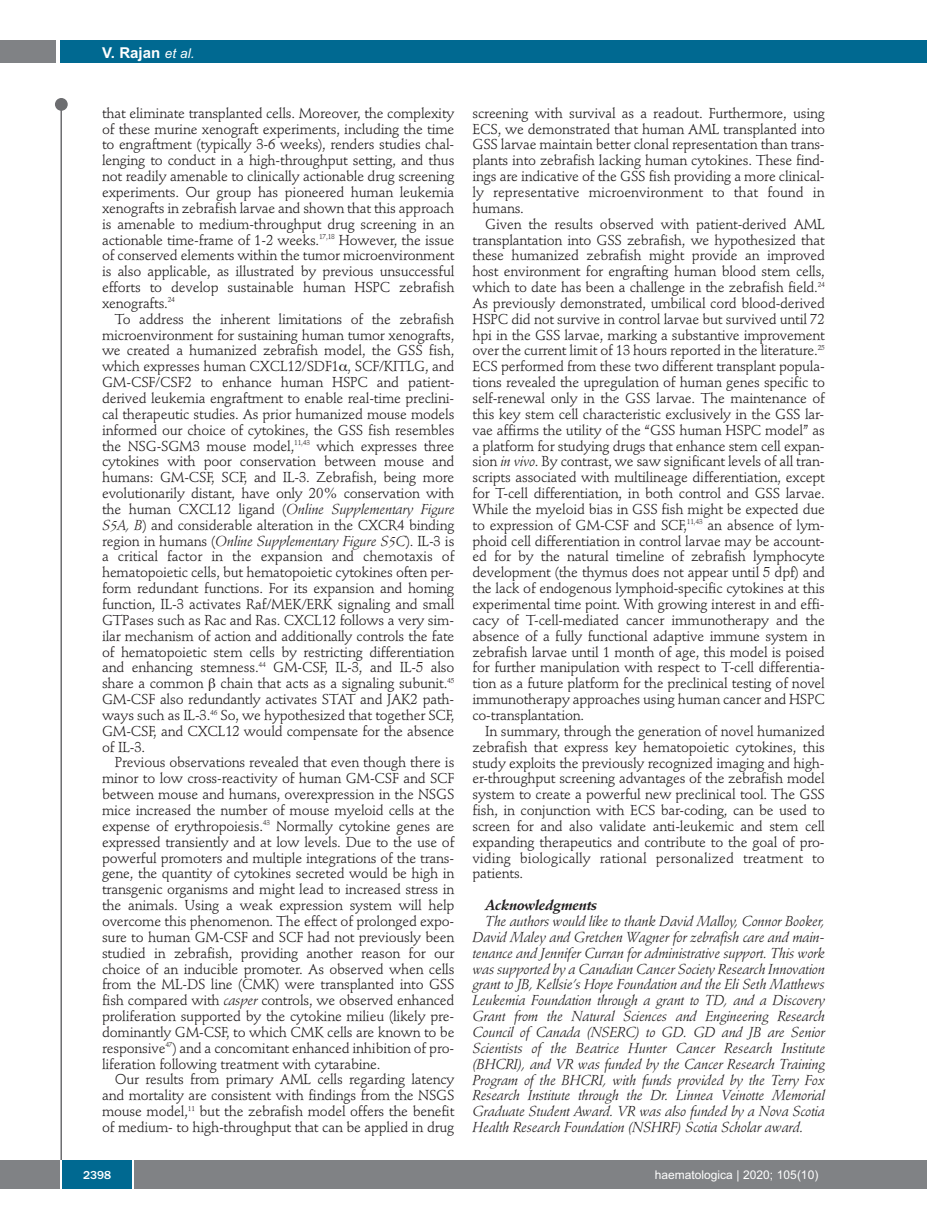
<style>
.page{position:relative;width:927px;height:1225px;background:#fff}
.page>*{position:absolute;margin:0;border:0;box-sizing:border-box;transform-origin:0 0}
.t1{font:700 15px "Arial";color:#fff}
.t2{font:14.25px/15.9px "Stempel Schneidler";letter-spacing:-.015em;color:#231f20;text-align:justify}
.t3{font:italic 14.25px/15.9px "Stempel Schneidler";letter-spacing:-.015em;color:#231f20;text-align:justify}
.t4{font:italic 700 14.25px "Stempel Schneidler";letter-spacing:-.015em;color:#231f20}
.t5{font:12px "Arial";color:#fff}
.t6{font:500 12px "Franklin Gothic";color:#fff}
.s1{font-weight:400;font-style:italic;font-size:13.5px}
.s2{font-style:italic}
</style>
<div class="page">
<div style="left:911px;top:40px;width:16px;height:22px;background:#006991"></div>
<div style="left:910px;top:1160px;width:17px;height:28px;background:#808285"></div>
<div style="left:55px;top:98px;width:13px;height:13px;background:#6c6d70;border-radius:50%"></div>
<hr style="left:60px;top:101px;width:2px;height:1061px;background:#6c6d70">
<div style="left:60px;top:40px;width:852px;height:22px;background:#006991"></div>
<div style="left:0;top:40px;width:56px;height:22px;background:#808285"></div>
<div style="left:0;top:1160px;width:911px;height:28px;background:#808285"></div>
<div style="left:62px;top:1160px;width:71px;height:28px;background:#006991"></div>
<hr style="left:60px;top:1160px;width:2px;height:28px;background:#fff">
<svg style="left:133px;top:1160px;width:1px;height:28px"></svg>
<p class="t1" style="left:102px;top:44px;width:94px">V. Rajan <span class="s1">et al.</span></p>
<p class="t2" style="left:102px;top:106px;width:354px">that eliminate transplanted cells. Moreover, the complexity of these murine xenograft experiments, including the time to engraftment (typically 3-6 weeks), renders studies chal&shy;lenging to conduct in a high-throughput setting, and thus not readily amenable to clinically actionable drug screening experiments. Our group has pioneered human leukemia xenografts in zebrafish larvae and shown that this approach is amenable to medium-throughput drug screening in an actionable time-frame of 1-2 weeks.<sup>17,18</sup> However, the issue of conserved elements within the tumor microenvironment is also applicable, as illustrated by previous unsuccessful efforts to develop sustainable human HSPC zebrafish xenografts.<sup>24</sup></p>
<p class="t2" style="left:102px;top:312px;width:354px;text-indent:13px">To address the inherent limitations of the zebrafish microenvironment for sustaining human tumor xenografts, we created a humanized zebrafish model, the GSS fish, which expresses human CXCL12/SDF1 , SCF/KITLG, and GM-CSF/CSF2 to enhance human HSPC and patient&shy;derived leukemia engraftment to enable real-time preclini&shy;cal therapeutic studies. As prior humanized mouse models informed our choice of cytokines, the GSS fish resembles the NSG-SGM3 mouse model,<sup>11,43</sup> which expresses three cytokines with poor conservation between mouse and humans: GM-CSF, SCF, and IL-3. Zebrafish, being more evolutionarily distant, have only 20% conservation with the human CXCL12 ligand (<span class="s2">Online Supplementary Figure S5A, B</span>) and considerable alteration in the CXCR4 binding region in humans (<span class="s2">Online Supplementary Figure S5C</span>). IL-3 is a critical factor in the expansion and chemotaxis of hematopoietic cells, but hematopoietic cytokines often per&shy;form redundant functions. For its expansion and homing function, IL-3 activates Raf/MEK/ERK signaling and small GTPases such as Rac and Ras. CXCL12 follows a very sim&shy;ilar mechanism of action and additionally controls the fate of hematopoietic stem cells by restricting differentiation and enhancing stemness.<sup>44</sup> GM-CSF, IL-3, and IL-5 also share a common chain that acts as a signaling subunit.<sup>45<br></sup>GM-CSF also redundantly activates STAT and JAK2 path&shy;ways such as IL-3.<sup>46</sup> So, we hypothesized that together SCF, GM-CSF, and CXCL12 would compensate for the absence of IL-3.</p>
<p class="t2" style="left:102px;top:756px;width:354px;text-indent:13px">Previous observations revealed that even though there is minor to low cross-reactivity of human GM-CSF and SCF between mouse and humans, overexpression in the NSGS mice increased the number of mouse myeloid cells at the expense of erythropoiesis.<sup>43</sup> Normally cytokine genes are expressed transiently and at low levels. Due to the use of powerful promoters and multiple integrations of the trans&shy;gene, the quantity of cytokines secreted would be high in transgenic organisms and might lead to increased stress in the animals. Using a weak expression system will help overcome this phenomenon. The effect of prolonged expo&shy;sure to human GM-CSF and SCF had not previously been studied in zebrafish, providing another reason for our choice of an inducible promoter. As observed when cells from the ML-DS line (CMK) were transplanted into GSS fish compared with <span class="s2">casper</span> controls, we observed enhanced proliferation supported by the cytokine milieu (likely pre&shy;dominantly GM-CSF, to which CMK cells are known to be responsive<sup>47</sup>) and a concomitant enhanced inhibition of pro&shy;liferation following treatment with cytarabine.</p>
<p class="t2" style="left:102px;top:1073px;width:354px;text-indent:13px">Our results from primary AML cells regarding latency and mortality are consistent with findings from the NSGS mouse model,<sup>11</sup> but the zebrafish model offers the benefit of medium- to high-throughput that can be applied in drug</p>
<p class="t2" style="left:472px;top:106px;width:354px">screening with survival as a readout. Furthermore, using ECS, we demonstrated that human AML transplanted into GSS larvae maintain better clonal representation than trans&shy;plants into zebrafish lacking human cytokines. These find&shy;ings are indicative of the GSS fish providing a more clinical&shy;ly representative microenvironment to that found in humans.</p>
<p class="t2" style="left:472px;top:217px;width:354px;text-indent:13px">Given the results observed with patient-derived AML transplantation into GSS zebrafish, we hypothesized that these humanized zebrafish might provide an improved host environment for engrafting human blood stem cells, which to date has been a challenge in the zebrafish field.<sup>24<br></sup>As previously demonstrated, umbilical cord blood-derived HSPC did not survive in control larvae but survived until 72 hpi in the GSS larvae, marking a substantive improvement over the current limit of 13 hours reported in the literature.<sup>25<br></sup>ECS performed from these two different transplant popula&shy;tions revealed the upregulation of human genes specific to self-renewal only in the GSS larvae. The maintenance of this key stem cell characteristic exclusively in the GSS lar&shy;vae affirms the utility of the “GSS human HSPC model” as a platform for studying drugs that enhance stem cell expan&shy;sion <span class="s2">in vivo</span>. By contrast, we saw significant levels of all tran&shy;scripts associated with multilineage differentiation, except for T-cell differentiation, in both control and GSS larvae.<br>While the myeloid bias in GSS fish might be expected due to expression of GM-CSF and SCF,<sup>11,43</sup> an absence of lym&shy;phoid cell differentiation in control larvae may be account&shy;ed for by the natural timeline of zebrafish lymphocyte development (the thymus does not appear until 5 dpf) and the lack of endogenous lymphoid-specific cytokines at this experimental time point. With growing interest in and effi&shy;cacy of T-cell-mediated cancer immunotherapy and the absence of a fully functional adaptive immune system in zebrafish larvae until 1 month of age, this model is poised for further manipulation with respect to T-cell differentia&shy;tion as a future platform for the preclinical testing of novel immunotherapy approaches using human cancer and HSPC co-transplantation.</p>
<p class="t2" style="left:472px;top:724px;width:354px;text-indent:13px">In summary, through the generation of novel humanized zebrafish that express key hematopoietic cytokines, this study exploits the previously recognized imaging and high&shy;er-throughput screening advantages of the zebrafish model system to create a powerful new preclinical tool. The GSS fish, in conjunction with ECS bar-coding, can be used to screen for and also validate anti-leukemic and stem cell expanding therapeutics and contribute to the goal of pro&shy;viding biologically rational personalized treatment to patients.</p>
<p class="t4" style="left:485px;top:899px;width:114px">Acknowledgments</p>
<p class="t3" style="left:472px;top:914px;width:354px;text-indent:13px">The authors would like to thank David Malloy, Connor Booker, David Maley and Gretchen Wagner for zebrafish care and main&shy;tenance and Jennifer Curran for administrative support. This work was supported by a Canadian Cancer Society Research Innovation grant to JB, Kellsie’s Hope Foundation and the Eli Seth Matthews Leukemia Foundation through a grant to TD, and a Discovery Grant from the Natural Sciences and Engineering Research Council of Canada (NSERC) to GD. GD and JB are Senior Scientists of the Beatrice Hunter Cancer Research Institute (BHCRI), and VR was funded by the Cancer Research Training Program of the BHCRI, with funds provided by the Terry Fox Research Institute through the Dr. Linnea Veinotte Memorial Graduate Student Award. VR was also funded by a Nova Scotia Health Research Foundation (NSHRF) Scotia Scholar award.</p>
<p class="t6" style="left:83px;top:1167px;width:30px">2398</p>
<p class="t5" style="left:655px;top:1167px;width:165px">haematologica | 2020; 105(10)</p>
</div>
